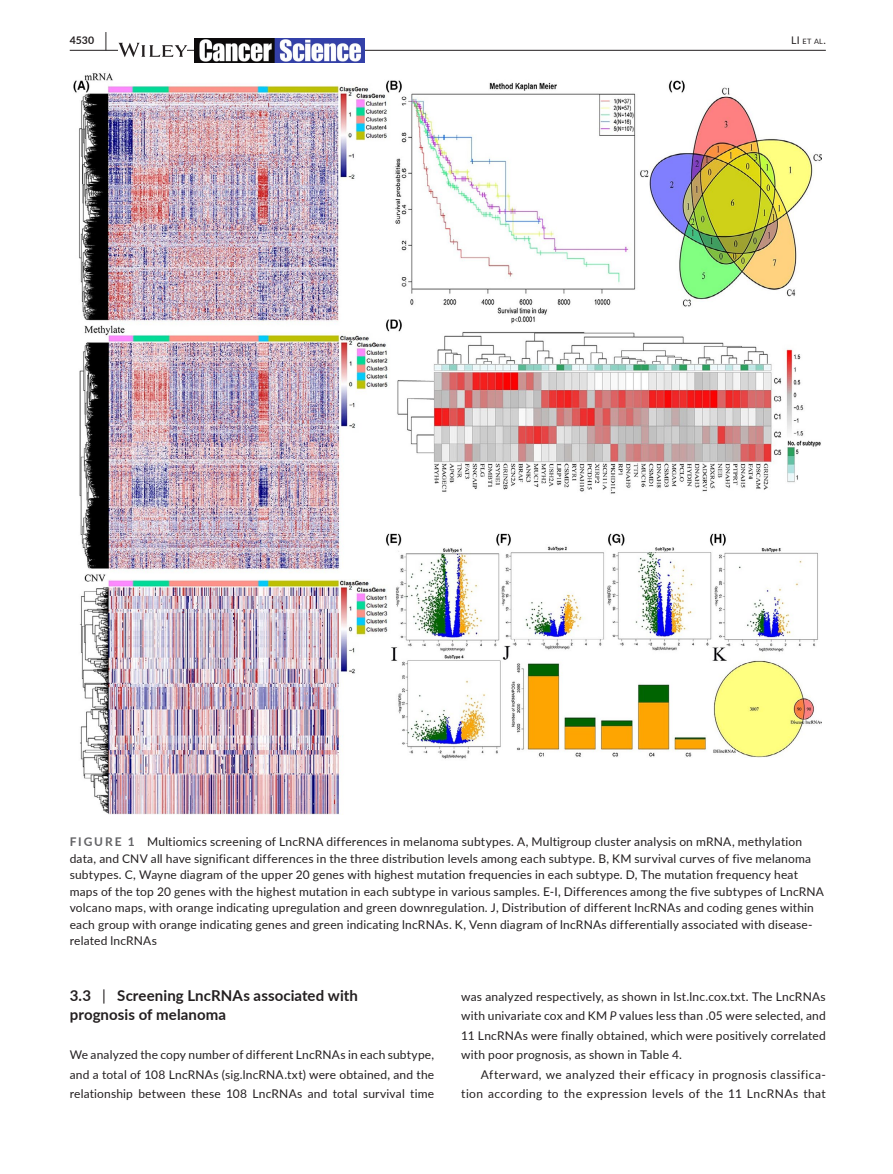
<style>
.page{position:relative;width:893px;height:1174px;background:#fff}
.page>*{position:absolute;margin:0;border:0;box-sizing:border-box;transform-origin:0 0}
.t1{font:700 15px/19.5px "Lato";letter-spacing:.005em;color:#231f20}
.t2{font:12px/16.5px "Lato";letter-spacing:.015em;color:#231f20;text-align:justify}
.t3{font:12px/19.5px "Lato";letter-spacing:.035em;color:#231f20;text-align:right}
.t4{font:700 10.5px "Lato";color:#231f20}
.t5{font:7.35px "Lato";color:#231f20}
.s1{font-size:19.5px}
.s2{font-size:10.5px}
.s3{font-weight:700;color:#636366}
.s4{font-weight:400}
.s5{font-style:italic}
</style>
<div class="page">
<hr style="left:70px;top:50px;width:756px;height:1px;background:#231f20">
<svg style="left:118px;top:43px;width:69px;height:14px"></svg>
<img style="left:195px;top:38px;width:170px;height:24px">
<img style="left:74px;top:73px;width:748px;height:741px">
<p class="t4" style="left:70px;top:33px;width:39px">4530 <span class="s1">|</span></p>
<p class="t5" style="left:791px;top:36px;width:36px"><span class="s2">LI</span> et al<span class="s2">.</span></p>
<p class="t2" style="left:70px;top:833px;width:756px;text-align:left"><span class="s3">FIGURE 1</span> Multiomics screening of LncRNA differences in melanoma subtypes. A, Multigroup cluster analysis on mRNA, methylation data, and CNV all have significant differences in the three distribution levels among each subtype. B, KM survival curves of five melanoma subtypes. C, Wayne diagram of the upper 20 genes with highest mutation frequencies in each subtype. D, The mutation frequency heat maps of the top 20 genes with the highest mutation in each subtype in various samples. E-I, Differences among the five subtypes of LncRNA volcano maps, with orange indicating upregulation and green downregulation. J, Distribution of different lncRNAs and coding genes within each group with orange indicating genes and green indicating lncRNAs. K, Venn diagram of lncRNAs differentially associated with disease&shy;related lncRNAs</p>
<p class="t1" style="left:70px;top:984px;width:290px">3.3 <span class="s4">|</span> Screening LncRNAs associated with prognosis of melanoma</p>
<p class="t2" style="left:70px;top:1044px;width:366px;line-height:19.5px">We analyzed the copy number of different LncRNAs in each subtype, and a total of 108 LncRNAs (sig.lncRNA.txt) were obtained, and the relationship between these 108 LncRNAs and total survival time</p>
<p class="t2" style="left:461px;top:986px;width:366px;line-height:19.5px">was analyzed respectively, as shown in lst.lnc.cox.txt. The LncRNAs with univariate cox and KM <span class="s5">P</span> values less than .05 were selected, and 11 LncRNAs were finally obtained, which were positively correlated with poor prognosis, as shown in Table 4.</p>
<p class="t3" style="left:461px;top:1064px;width:366px">Afterward, we analyzed their efficacy in prognosis classifica&shy;tion according to the expression levels of the 11 LncRNAs that</p>
</div>
